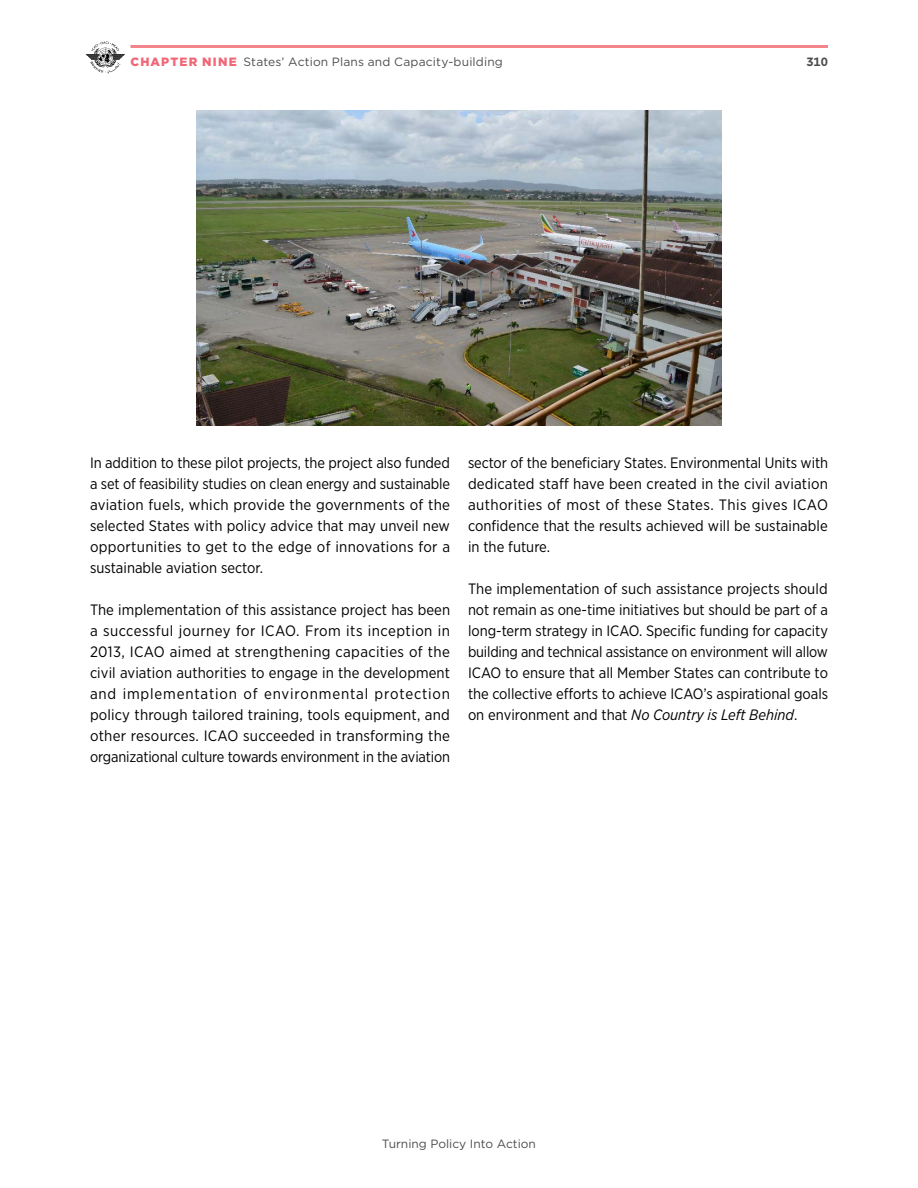
<style>
.page{position:relative;width:918px;height:1188px;background:#fff}
.page>*{position:absolute;margin:0;border:0;box-sizing:border-box;transform-origin:0 0}
.t1{font:15px/21px "Gotham Narrow";color:#000;text-align:justify}
.t2{font:12px "Gotham";letter-spacing:.01em;color:#4d4d4f}
.t3{font:700 12px "Gotham";color:#4d4d4f}
.s1{font-weight:900;color:#f16676}
.s2{font-style:italic}
</style>
<div class="page">
<svg style="left:86px;top:41px;width:39px;height:33px"></svg>
<hr style="left:130px;top:45px;width:698px;height:3px;background:#f4858b">
<img style="left:197px;top:111px;width:524px;height:315px">
<p class="t2" style="left:130px;top:54px;width:374px"><span class="s1">CHAPTER NINE</span> States’ Action Plans and Capacity-building</p>
<p class="t3" style="left:806px;top:54px;width:23px">310</p>
<p class="t1" style="left:90px;top:452px;width:362px">In addition to these pilot projects, the project also funded a set of feasibility studies on clean energy and sustainable aviation fuels, which provide the governments of the selected States with policy advice that may unveil new opportunities to get to the edge of innovations for a sustainable aviation sector.</p>
<p class="t1" style="left:90px;top:599px;width:362px">The implementation of this assistance project has been a successful journey for ICAO. From its inception in 2013, ICAO aimed at strengthening capacities of the civil aviation authorities to engage in the development and implementation of environmental protection policy through tailored training, tools equipment, and other resources. ICAO succeeded in transforming the organizational culture towards environment in the aviation</p>
<p class="t1" style="left:468px;top:452px;width:362px">sector of the beneficiary States. Environmental Units with dedicated staff have been created in the civil aviation authorities of most of these States. This gives ICAO confidence that the results achieved will be sustainable in the future.</p>
<p class="t1" style="left:468px;top:578px;width:362px">The implementation of such assistance projects should not remain as one-time initiatives but should be part of a long-term strategy in ICAO. Specific funding for capacity building and technical assistance on environment will allow ICAO to ensure that all Member States can contribute to the collective efforts to achieve ICAO’s aspirational goals on environment and that <span class="s2">No Country is Left Behind</span>.</p>
<p class="t2" style="left:382px;top:1136px;width:156px">Turning Policy Into Action</p>
</div>
